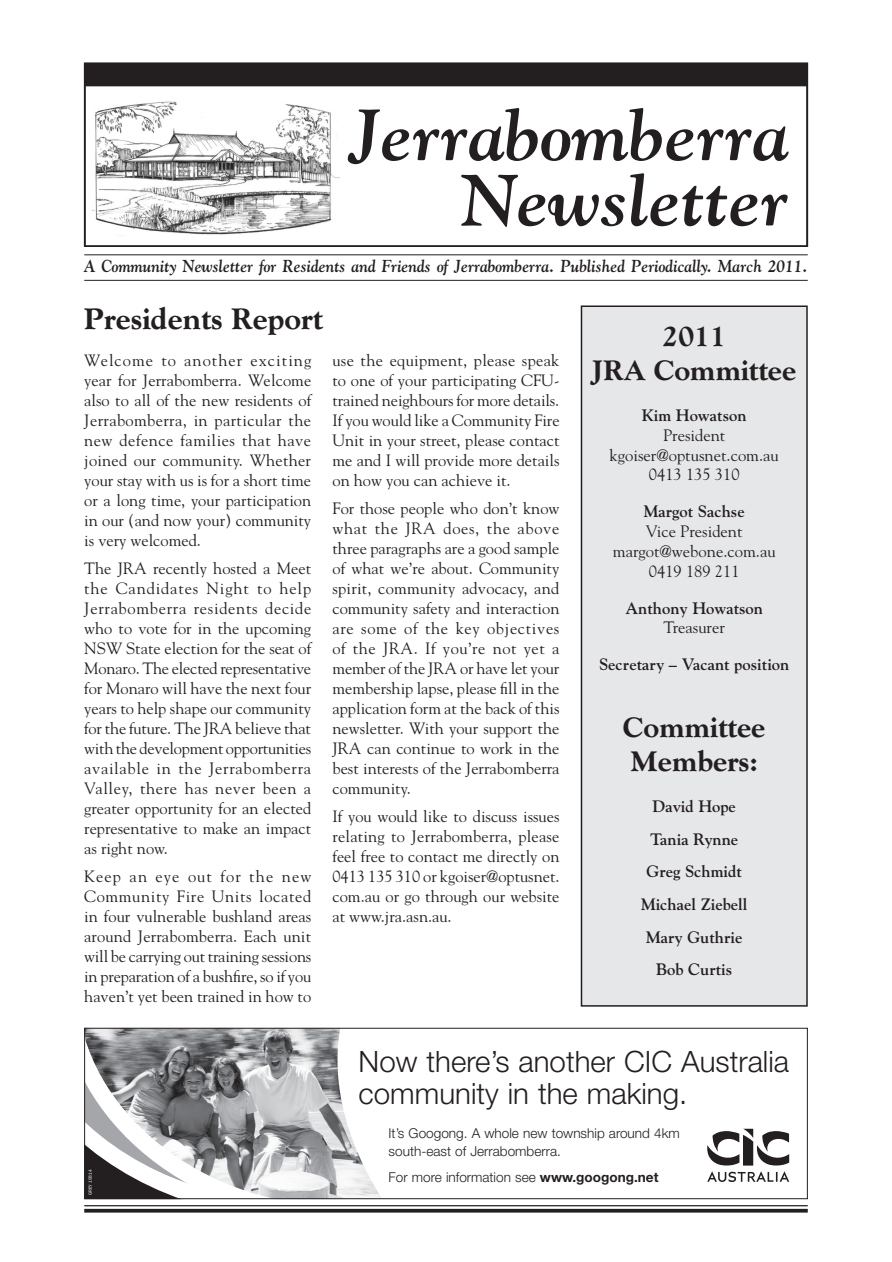
<style>
.page{position:relative;width:892px;height:1262px;background:#fff}
.page>*{position:absolute;margin:0;border:0;box-sizing:border-box;transform-origin:0 0}
.t1{font:italic 700 72px/65.2px "Goudy";color:#231f20;text-align:right}
.t2{font:800 30px "Goudy";color:#231f20}
.t3{font:300 29.4px/31.7px "Helvetica Neue";color:#231f20}
.t4{font:800 28.5px/34.2px "Goudy";color:#231f20;text-align:center}
.t5{font:italic 700 17.25px "Goudy";color:#231f20;scale:.9 1}
.t6{font:700 16.5px/32.5px "Goudy";color:#231f20;text-align:center}
.t7{font:16.5px/19.8px "Goudy";color:#231f20;text-align:center}
.t8{font:16.35px/20px "Goudy";color:#231f20;text-align:justify}
.t9{font:300 13.65px/18.1px "Helvetica Neue";color:#231f20}
.t10{font:4.5px "ITC Franklin Gothic Std";letter-spacing:-.02em;color:#fff}
.s1{font-weight:700}
</style>
<div class="page">
<img style="left:92px;top:101px;width:248px;height:134px">
<hr style="left:84px;top:1204px;width:723px;height:1px;background:#231f20">
<svg style="left:84px;top:1208px;width:723px;height:4px;background:#524f4f"></svg>
<hr style="left:84px;top:254px;width:723px;height:1px;background:#231f20">
<hr style="left:84px;top:280px;width:723px;height:1px;background:#231f20">
<div style="left:581px;top:306px;width:225px;height:699px;background:#e6e7e9"></div>
<div style="left:580px;top:305px;width:227px;height:701px;border:2px solid #231f20"></div>
<div style="left:84px;top:63px;width:723px;height:184px;border:2px solid #231f20"></div>
<div style="left:85px;top:64px;width:721px;height:22px;background:#231f20"></div>
<div style="left:84px;top:63px;width:723px;height:23px;border:2px solid #231f20"></div>
<svg style="left:86px;top:1029px;width:189px;height:41px;background:#898a8d"></svg>
<svg style="left:86px;top:1070px;width:189px;height:126px"></svg>
<svg style="left:707px;top:1128px;width:82px;height:53px"></svg>
<svg style="left:275px;top:1029px;width:105px;height:167px"></svg>
<div style="left:84px;top:1027px;width:723px;height:171px;border:1px solid #231f20"></div>
<h1 class="t1" style="left:348px;top:101px;width:441px">Jerrabomberra<br>Newsletter</h1>
<p class="t5" style="left:84px;top:255px;width:805px">A Community Newsletter for Residents and Friends of Jerrabomberra. Published Periodically. March 2011.</p>
<h2 class="t2" style="left:84px;top:301px;width:240px">Presidents Report</h2>
<p class="t8" style="left:84px;top:350px;width:228px">Welcome to another exciting year for Jerrabomberra. Welcome also to all of the new residents of Jerrabomberra, in particular the new defence families that have joined our community. Whether your stay with us is for a short time or a long time, your participation in our (and now your) community is very welcomed.</p>
<p class="t8" style="left:84px;top:558px;width:228px">The JRA recently hosted a Meet the Candidates Night to help Jerrabomberra residents decide who to vote for in the upcoming NSW State election for the seat of Monaro. The elected representative for Monaro will have the next four years to help shape our community for the future. The JRA believe that with the development opportunities available in the Jerrabomberra Valley, there has never been a greater opportunity for an elected representative to make an impact as right now.</p>
<p class="t8" style="left:84px;top:865px;width:228px">Keep an eye out for the new Community Fire Units located in four vulnerable bushland areas around Jerrabomberra. Each unit will be carrying out training sessions in preparation of a bushfire, so if you haven’t yet been trained in how to</p>
<p class="t8" style="left:332px;top:350px;width:228px">use the equipment, please speak to one of your participating CFU&shy;trained neighbours for more details.<br>If you would like a Community Fire Unit in your street, please contact me and I will provide more details on how you can achieve it.</p>
<p class="t8" style="left:332px;top:498px;width:228px">For those people who don’t know what the JRA does, the above three paragraphs are a good sample of what we’re about. Community spirit, community advocacy, and community safety and interaction are some of the key objectives of the JRA. If you’re not yet a member of the JRA or have let your membership lapse, please fill in the application form at the back of this newsletter. With your support the JRA can continue to work in the best interests of the Jerrabomberra community.</p>
<p class="t8" style="left:332px;top:805px;width:228px">If you would like to discuss issues relating to Jerrabomberra, please feel free to contact me directly on 0413 135 310 or kgoiser@optusnet. com.au or go through our website at www.jra.asn.au.</p>
<h3 class="t4" style="left:591px;top:318px;width:206px">2011<br>JRA Committee</h3>
<p class="t6" style="left:641px;top:398px;width:106px">Kim Howatson</p>
<p class="t7" style="left:609px;top:424px;width:171px">President kgoiser@optusnet.com.au<br>0413 135 310</p>
<p class="t6" style="left:643px;top:495px;width:102px">Margot Sachse</p>
<p class="t7" style="left:612px;top:521px;width:164px">Vice President margot@webone.com.au<br>0419 189 211</p>
<p class="t6" style="left:625px;top:591px;width:139px">Anthony Howatson</p>
<p class="t7" style="left:663px;top:617px;width:63px">Treasurer</p>
<p class="t6" style="left:599px;top:647px;width:192px">Secretary – Vacant position</p>
<h3 class="t4" style="left:622px;top:709px;width:144px;text-align:left">Committee<br>Members:</h3>
<p class="t6" style="left:640px;top:789px;width:108px">David Hope<br>Tania Rynne<br>Greg Schmidt<br>Michael Ziebell<br>Mary Guthrie<br>Bob Curtis</p>
<p class="t10" style="left:88px;top:1194px;width:27px;rotate:-90deg">GREY 19314</p>
<h3 class="t3" style="left:358px;top:1045px;width:432px">Now there’s another CIC Australia community in the making.</h3>
<p class="t9" style="left:388px;top:1123px;width:292px">It’s Googong. A whole new township around 4km south-east of Jerrabomberra.</p>
<p class="t9" style="left:388px;top:1167px;width:271px">For more information see <span class="s1">www.googong.net</span></p>
</div>
